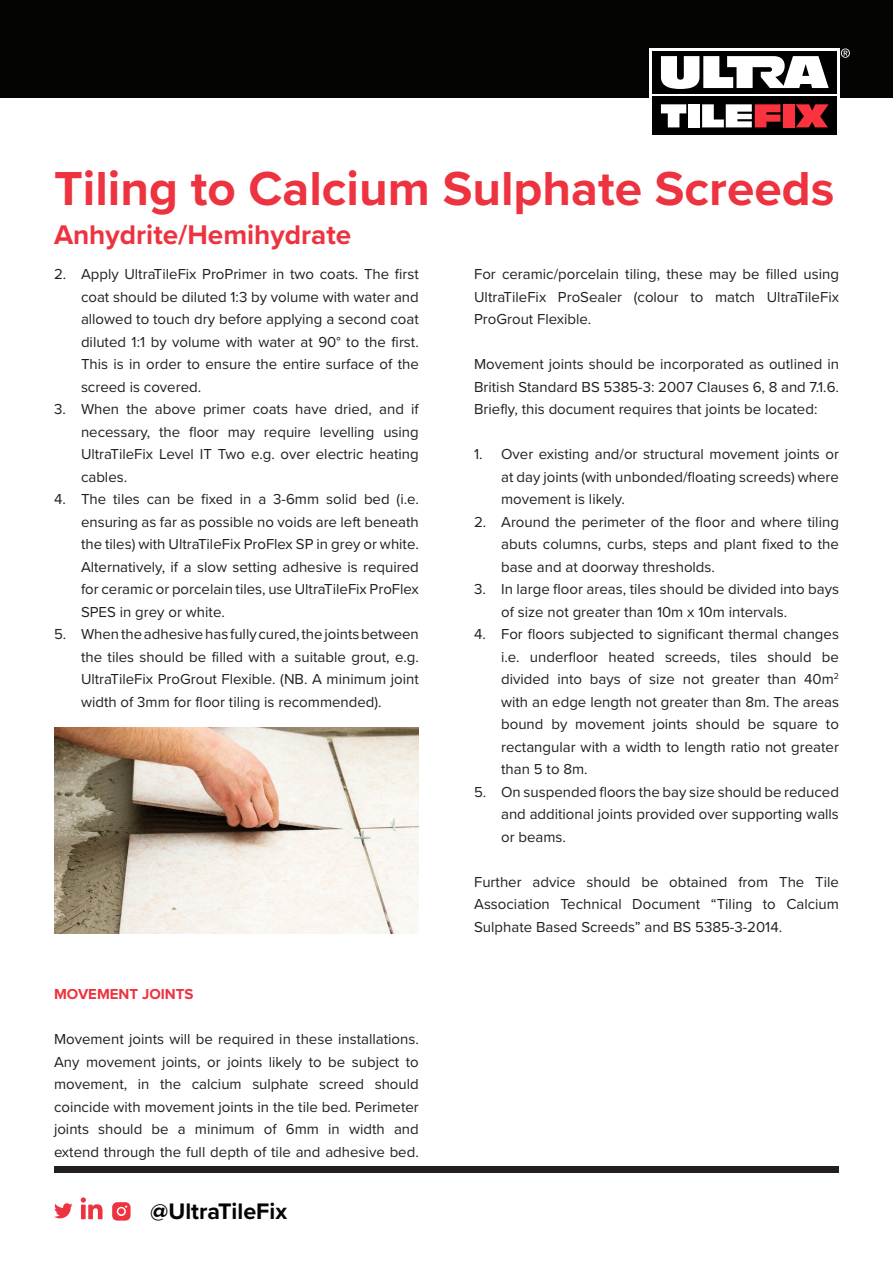
<style>
.page{position:relative;width:893px;height:1263px;background:#fff}
.page>*{position:absolute;margin:0;border:0;box-sizing:border-box;transform-origin:0 0}
.t1{font:700 49.5px "Proxima Nova";color:#ee3340}
.t2{font:700 27.9px "Proxima Nova";color:#ee3340}
.t3{font:700 23.25px "Proxima Nova";color:#040503}
.t4{font:15px/22.5px "Proxima Nova";color:#231f20;text-align:justify}
.t5{font:700 15px "Proxima Nova";color:#ee3340}
</style>
<div class="page">
<div style="left:0;top:0;width:893px;height:98px;background:#040503"></div>
<div style="left:650px;top:48px;width:190px;height:90px;background:#fff"></div>
<div style="left:652px;top:97px;width:185px;height:38px;background:#000"></div>
<div style="left:652px;top:51px;width:185px;height:43px;background:#000"></div>
<svg style="left:661px;top:56px;width:168px;height:33px"></svg>
<svg style="left:661px;top:104px;width:25px;height:23px"></svg>
<div style="left:688px;top:104px;width:11px;height:23px;background:#fff"></div>
<svg style="left:702px;top:104px;width:78px;height:23px"></svg>
<div style="left:783px;top:104px;width:12px;height:23px;background:#fb333e"></div>
<svg style="left:795px;top:104px;width:34px;height:23px"></svg>
<svg style="left:841px;top:48px;width:9px;height:10px"></svg>
<svg style="left:54px;top:1203px;width:19px;height:15px"></svg>
<svg style="left:81px;top:1197px;width:22px;height:22px"></svg>
<svg style="left:112px;top:1202px;width:19px;height:18px"></svg>
<div style="left:54px;top:1166px;width:157px;height:6px;background:#231f20"></div>
<div style="left:211px;top:1166px;width:157px;height:6px;background:#231f20"></div>
<div style="left:368px;top:1166px;width:157px;height:6px;background:#231f20"></div>
<div style="left:525px;top:1166px;width:157px;height:6px;background:#231f20"></div>
<div style="left:682px;top:1166px;width:157px;height:6px;background:#231f20"></div>
<img style="left:54px;top:727px;width:365px;height:207px">
<p class="t1" style="left:54px;top:152px;width:782px">Tiling to Calcium Sulphate Screeds</p>
<p class="t2" style="left:54px;top:214px;width:299px">Anhydrite/Hemihydrate</p>
<p class="t4" style="left:81px;top:262px;width:339px;text-indent:-27px">2. Apply UltraTileFix ProPrimer in two coats. The first coat should be diluted 1:3 by volume with water and allowed to touch dry before applying a second coat diluted 1:1 by volume with water at 90° to the first.<br>This is in order to ensure the entire surface of the screed is covered.</p>
<p class="t4" style="left:81px;top:397px;width:339px;text-indent:-27px">3. When the above primer coats have dried, and if necessary, the floor may require levelling using UltraTileFix Level IT Two e.g. over electric heating cables.</p>
<p class="t4" style="left:81px;top:487px;width:339px;text-indent:-27px">4. The tiles can be fixed in a 3-6mm solid bed (i.e. ensuring as far as possible no voids are left beneath the tiles) with UltraTileFix ProFlex SP in grey or white.<br>Alternatively, if a slow setting adhesive is required for ceramic or porcelain tiles, use UltraTileFix ProFlex SPES in grey or white.</p>
<p class="t4" style="left:81px;top:622px;width:339px;text-indent:-27px">5. When the adhesive has fully cured, the joints between the tiles should be filled with a suitable grout, e.g.<br>UltraTileFix ProGrout Flexible. (NB. A minimum joint width of 3mm for floor tiling is recommended).</p>
<p class="t5" style="left:54px;top:983px;width:141px">MOVEMENT JOINTS</p>
<p class="t4" style="left:54px;top:1027px;width:366px">Movement joints will be required in these installations.<br>Any movement joints, or joints likely to be subject to movement, in the calcium sulphate screed should coincide with movement joints in the tile bed. Perimeter joints should be a minimum of 6mm in width and extend through the full depth of tile and adhesive bed.</p>
<p class="t3" style="left:150px;top:1194px;width:138px">@UltraTileFix</p>
<p class="t4" style="left:474px;top:262px;width:366px">For ceramic/porcelain tiling, these may be filled using UltraTileFix ProSealer (colour to match UltraTileFix ProGrout Flexible.</p>
<p class="t4" style="left:474px;top:352px;width:366px">Movement joints should be incorporated as outlined in British Standard BS 5385-3: 2007 Clauses 6, 8 and 7.1.6.<br>Briefly, this document requires that joints be located:</p>
<p class="t4" style="left:501px;top:442px;width:339px;text-indent:-27px">1. Over existing and/or structural movement joints or at day joints (with unbonded/floating screeds) where movement is likely.</p>
<p class="t4" style="left:501px;top:510px;width:339px;text-indent:-27px">2. Around the perimeter of the floor and where tiling abuts columns, curbs, steps and plant fixed to the base and at doorway thresholds.</p>
<p class="t4" style="left:501px;top:577px;width:339px;text-indent:-27px">3. In large floor areas, tiles should be divided into bays of size not greater than 10m x 10m intervals.</p>
<p class="t4" style="left:501px;top:622px;width:339px;text-indent:-27px">4. For floors subjected to significant thermal changes i.e. underfloor heated screeds, tiles should be divided into bays of size not greater than 40m<sup>2 </sup>with an edge length not greater than 8m. The areas bound by movement joints should be square to rectangular with a width to length ratio not greater than 5 to 8m.</p>
<p class="t4" style="left:501px;top:780px;width:339px;text-indent:-27px">5. On suspended floors the bay size should be reduced and additional joints provided over supporting walls or beams.</p>
<p class="t4" style="left:474px;top:870px;width:366px">Further advice should be obtained from The Tile Association Technical Document “Tiling to Calcium Sulphate Based Screeds” and BS 5385-3-2014.</p>
</div>
